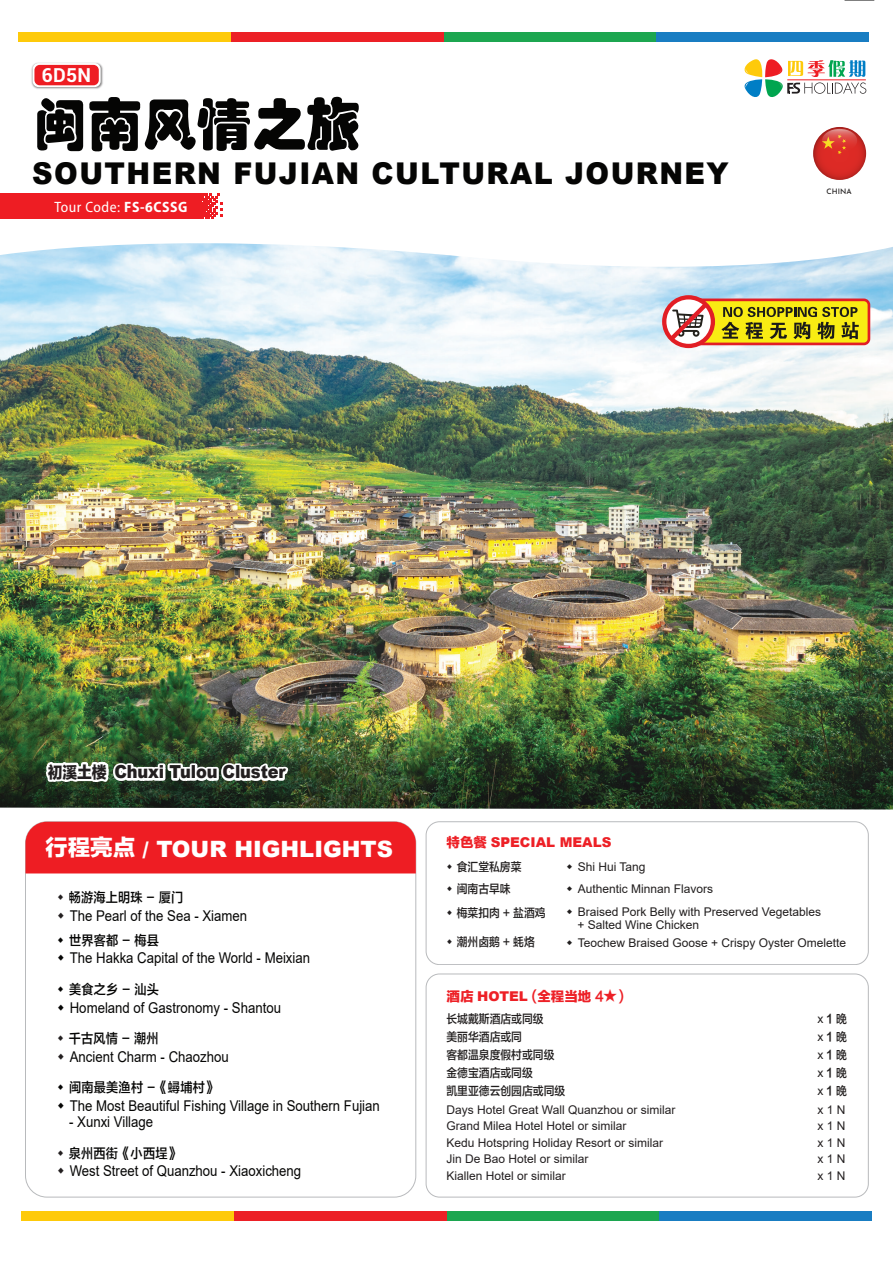
<style>
.page{position:relative;width:893px;height:1263px;background:#fff}
.page>*{position:absolute;margin:0;border:0;box-sizing:border-box;transform-origin:0 0}
.t1{font:57px "GJJHPJW GB1 0";letter-spacing:.01em;color:#050504;scale:.95 1}
.t2{font:900 30px "Arial";letter-spacing:.05em;color:#050504;scale:.95 1}
.t3{font:900 22.5px "Arial";color:#fff}
.t4{font:700 19.2px "Roboto";color:#fff}
.t5{font:900 18px "Arial";letter-spacing:-.01em;color:#231f20;scale:.9 1}
.t6{font:semi-condensed 15px "Myriad Pro";letter-spacing:.035em;color:#fff}
.t7{font:14.85px "Arial";color:#050504;scale:.89 1}
.t8{font:13.5px "FZLTZHK GBK1 0";letter-spacing:.02em;color:#050504;scale:.9 1}
.t9{font:900 13.5px "Arial";color:#ed2026}
.t10{font:13.5px "FZLTTHK GBK1 0";color:#ed2026}
.t11{font:12px "Arial";color:#231f20}
.t12{font:12px/22.5px "Arial";color:#211e1e}
.t13{font:12px/22.5px "FZLTZHK GBK1 0";color:#211e1e;scale:.9 1}
.t14{font:500 7.5px "Josefin Sans";color:#211e1e}
.s1{font-weight:700}
.s2{font-family:"FZLTTHK GBK1 0";font-weight:400;font-size:16.5px}
.s3{font-family:"FZLTTHK GBK1 0";font-weight:400}
.s4{font-family:"Arial";font-weight:900}
.s5{font-family:"FZLTZHK GBK1 0"}
.s6{font-family:"Arial"}
</style>
<div class="page">
<img style="left:0;top:243px;width:893px;height:500px">
<svg style="left:0;top:743px;width:893px;height:66px;background:#2a3f25"></svg>
<svg style="left:33px;top:746px;width:259px;height:49px"></svg>
<svg style="left:813px;top:127px;width:53px;height:53px"></svg>
<svg style="left:822px;top:129px;width:35px;height:23px"></svg>
<svg style="left:201px;top:194px;width:21px;height:25px"></svg>
<div style="left:0;top:194px;width:201px;height:25px;background:#ee1d23"></div>
<hr style="left:844px;top:0;width:30px;height:1px;background:#000">
<div style="left:444px;top:32px;width:212px;height:9px;background:#1ca650"></div>
<div style="left:231px;top:32px;width:213px;height:9px;background:#ec2026"></div>
<div style="left:656px;top:32px;width:213px;height:9px;background:#197dc2"></div>
<div style="left:18px;top:32px;width:213px;height:9px;background:#feca0a"></div>
<div style="left:447px;top:1211px;width:212px;height:9px;background:#1ca650"></div>
<div style="left:234px;top:1211px;width:213px;height:9px;background:#ec2026"></div>
<div style="left:659px;top:1211px;width:213px;height:9px;background:#197dc2"></div>
<div style="left:21px;top:1211px;width:213px;height:9px;background:#feca0a"></div>
<img style="left:31px;top:62px;width:72px;height:27px">
<svg style="left:33px;top:63px;width:68px;height:24px"></svg>
<div style="left:34px;top:65px;width:65px;height:20px;background:#ee1d23;border-radius:5px"></div>
<div style="left:426px;top:974px;width:443px;height:223px;border:1px solid #a7a9ac;border-radius:13px"></div>
<svg style="left:744px;top:59px;width:122px;height:38px"></svg>
<div style="left:426px;top:821px;width:443px;height:144px;border:1px solid #a7a9ac;border-radius:13px"></div>
<div style="left:688px;top:300px;width:181px;height:44px;background:#f9ec13;border-radius:5px"></div>
<div style="left:687px;top:298px;width:183px;height:47px;border:3px solid #e21e25;border-radius:5px"></div>
<svg style="left:721px;top:307px;width:138px;height:32px"></svg>
<svg style="left:662px;top:295px;width:53px;height:53px"></svg>
<div style="left:25px;top:822px;width:391px;height:51px;background:#ee1d23"></div>
<p class="t4" style="left:42px;top:62px;width:50px">6D5N</p>
<h1 class="t1" style="left:32px;top:87px;width:346px">闽南风情之旅</h1>
<h2 class="t2" style="left:32px;top:151px;width:735px">SOUTHERN FUJIAN CULTURAL JOURNEY</h2>
<p class="t6" style="left:55px;top:199px;width:134px">Tour Code: <span class="s1">FS-6CSSG</span></p>
<p class="t14" style="left:827px;top:186px;width:26px">CHINA</p>
<p class="t5" style="left:48px;top:759px;width:266px"><span class="s2">初溪土楼</span> Chuxi Tulou Cluster</p>
<h3 class="t3" style="left:45px;top:833px;width:349px"><span class="s3">行程亮点</span> / TOUR HIGHLIGHTS</h3>
<p class="t8" style="left:69px;top:890px;width:129px">畅游海上明珠 - 厦门</p>
<p class="t7" style="left:70px;top:905px;width:201px">The Pearl of the Sea - Xiamen</p>
<p class="t8" style="left:69px;top:933px;width:101px">世界客都 - 梅县</p>
<p class="t7" style="left:70px;top:948px;width:272px">The Hakka Capital of the World - Meixian</p>
<p class="t8" style="left:69px;top:982px;width:101px">美食之乡 - 汕头</p>
<p class="t7" style="left:70px;top:997px;width:239px">Homeland of Gastronomy - Shantou</p>
<p class="t8" style="left:69px;top:1031px;width:101px">千古风情 - 潮州</p>
<p class="t7" style="left:70px;top:1046px;width:180px">Ancient Charm - Chaozhou</p>
<p class="t8" style="left:69px;top:1080px;width:166px">闽南最美渔村 -《蟳埔村》</p>
<p class="t7" style="left:70px;top:1095px;width:350px">The Most Beautiful Fishing Village in Southern Fujian</p>
<p class="t7" style="left:69px;top:1112px;width:96px">- Xunxi Village</p>
<p class="t8" style="left:69px;top:1146px;width:125px">泉州西街《小西埕》</p>
<p class="t7" style="left:70px;top:1161px;width:262px">West Street of Quanzhou - Xiaoxicheng</p>
<p class="t9" style="left:446px;top:833px;width:166px"><span class="s3">特色餐</span> SPECIAL MEALS</p>
<p class="t12" style="left:578px;top:855px;width:245px">Shi Hui Tang<br>Authentic Minnan Flavors<br>Braised Pork Belly with Preserved Vegetables</p>
<p class="t12" style="left:577px;top:916px;width:270px;line-height:18px">+ Salted Wine Chicken<br>Teochew Braised Goose + Crispy Oyster Omelette</p>
<p class="t13" style="left:457px;top:855px;width:74px">食汇堂私房菜闽南古早味</p>
<p class="t13" style="left:457px;top:902px;width:100px">梅菜扣肉 + 盐酒鸡</p>
<p class="t13" style="left:457px;top:931px;width:88px">潮州卤鹅 + 蚝烙</p>
<p class="t10" style="left:446px;top:988px;width:179px">酒店 <span class="s4">HOTEL</span> <span class="s5">(</span>全程当地 <span class="s5">4 )</span></p>
<p class="t13" style="left:446px;top:1007px;width:109px">长城戴斯酒店或同级</p>
<p class="t13" style="left:817px;top:1007px;width:34px"><span class="s6">x</span> 1 晚</p>
<p class="t13" style="left:446px;top:1025px;width:85px">美丽华酒店或同</p>
<p class="t13" style="left:817px;top:1025px;width:34px"><span class="s6">x</span> 1 晚</p>
<p class="t13" style="left:446px;top:1043px;width:121px">客都温泉度假村或同级</p>
<p class="t13" style="left:817px;top:1043px;width:34px"><span class="s6">x</span> 1 晚</p>
<p class="t13" style="left:446px;top:1061px;width:98px">金德宝酒店或同级</p>
<p class="t13" style="left:817px;top:1061px;width:34px"><span class="s6">x</span> 1 晚</p>
<p class="t13" style="left:446px;top:1079px;width:134px">凯里亚德云创园店或同级</p>
<p class="t13" style="left:817px;top:1079px;width:34px"><span class="s6">x</span> 1 晚</p>
<p class="t11" style="left:446px;top:1101px;width:230px">Days Hotel Great Wall Quanzhou or similar</p>
<p class="t11" style="left:817px;top:1101px;width:30px">x 1 N</p>
<p class="t11" style="left:446px;top:1118px;width:182px">Grand Milea Hotel Hotel or similar</p>
<p class="t11" style="left:817px;top:1118px;width:30px">x 1 N</p>
<p class="t11" style="left:446px;top:1134px;width:218px">Kedu Hotspring Holiday Resort or similar</p>
<p class="t11" style="left:817px;top:1134px;width:30px">x 1 N</p>
<p class="t11" style="left:446px;top:1151px;width:144px">Jin De Bao Hotel or similar</p>
<p class="t11" style="left:817px;top:1151px;width:30px">x 1 N</p>
<p class="t11" style="left:446px;top:1167px;width:121px">Kiallen Hotel or similar</p>
<p class="t11" style="left:817px;top:1167px;width:30px">x 1 N</p>
</div>
